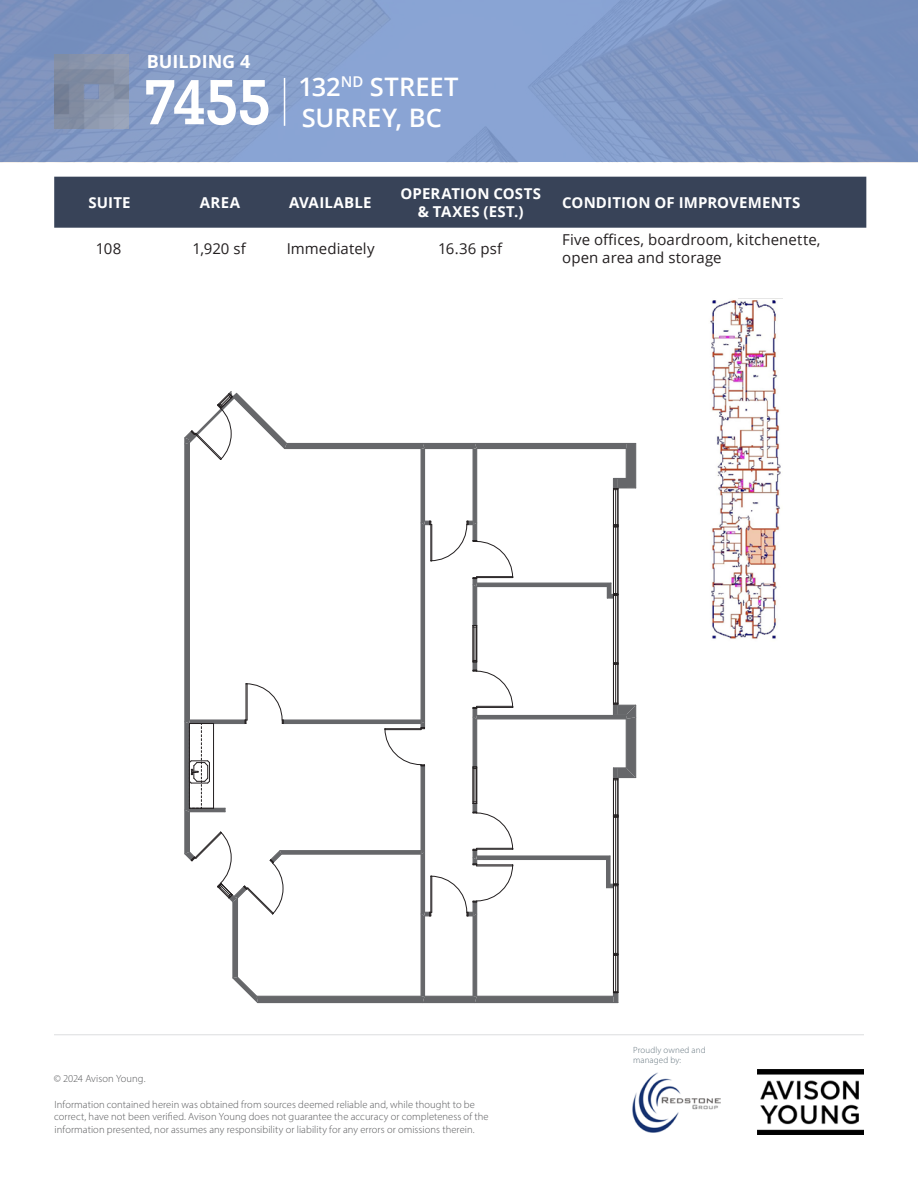
<style>
.page{position:relative;width:918px;height:1188px;background:#fff}
.page>*{position:absolute;margin:0;border:0;box-sizing:border-box;transform-origin:0 0}
.t1{font:700 63px "Geometric Slab 703 BT";color:#fff}
.t2{font:600 25.5px "Open Sans";color:#fff}
.t3{font:700 18px "Open Sans";letter-spacing:-.005em;color:#fff}
.t4{font:15px "Open Sans";letter-spacing:.005em;color:#231f20}
.heading_2{font:700 15px/18px "Open Sans";letter-spacing:.01em;color:#fff;text-align:center}
.t5{font:300 10.5px/12.6px "Myriad Pro";letter-spacing:.005em;color:#57585a}
.t6{font:300 9px/10.2px "Myriad Pro";letter-spacing:.02em;color:#64747e}
</style>
<div class="page">
<img style="left:0;top:0;width:918px;height:162px">
<img style="left:54px;top:54px;width:74px;height:75px">
<hr style="left:284px;top:78px;width:1px;height:48px;background:#fff">
<hr style="left:54px;top:1035px;width:810px;height:1px;background:#dcdddf">
<img style="left:757px;top:1070px;width:107px;height:65px">
<img style="left:633px;top:1072px;width:88px;height:60px">
<div style="left:54px;top:177px;width:812px;height:51px;background:#384358"></div>
<img style="left:710px;top:300px;width:71px;height:339px">
<svg style="left:184px;top:391px;width:452px;height:613px"></svg>
<h3 class="t3" style="left:147px;top:48px;width:105px">BUILDING 4</h3>
<h1 class="t1" style="left:143px;top:64px;width:130px">7455</h1>
<h2 class="t2" style="left:298px;top:69px;width:162px">132<sup>ND</sup> STREET</h2>
<h2 class="t2" style="left:302px;top:100px;width:142px">SURREY, BC</h2>
<p class="heading_2" style="left:88px;top:193px;width:44px">SUITE</p>
<p class="heading_2" style="left:200px;top:193px;width:42px">AREA</p>
<p class="heading_2" style="left:289px;top:193px;width:84px">AVAILABLE</p>
<p class="heading_2" style="left:401px;top:184px;width:142px">OPERATION COSTS &amp; TAXES (EST.)</p>
<p class="heading_2" style="left:562px;top:193px;width:240px">CONDITION OF IMPROVEMENTS</p>
<p class="t4" style="left:96px;top:239px;width:27px">108</p>
<p class="t4" style="left:193px;top:239px;width:55px">1,920 sf</p>
<p class="t4" style="left:287px;top:239px;width:89px">Immediately</p>
<p class="t4" style="left:438px;top:239px;width:66px">16.36 psf</p>
<p class="t4" style="left:562px;top:230px;width:260px">Five offices, boardroom, kitchenette,</p>
<p class="t4" style="left:562px;top:248px;width:161px">open area and storage</p>
<p class="t5" style="left:54px;top:1072px;width:93px">© 2024 Avison Young.</p>
<p class="t5" style="left:54px;top:1098px;width:436px">Information contained herein was obtained from sources deemed reliable and, while thought to be correct, have not been verified. Avison Young does not guarantee the accuracy or completeness of the information presented, nor assumes any responsibility or liability for any errors or omissions therein.</p>
<p class="t6" style="left:633px;top:1045px;width:74px">Proudly owned and managed by:</p>
</div>
